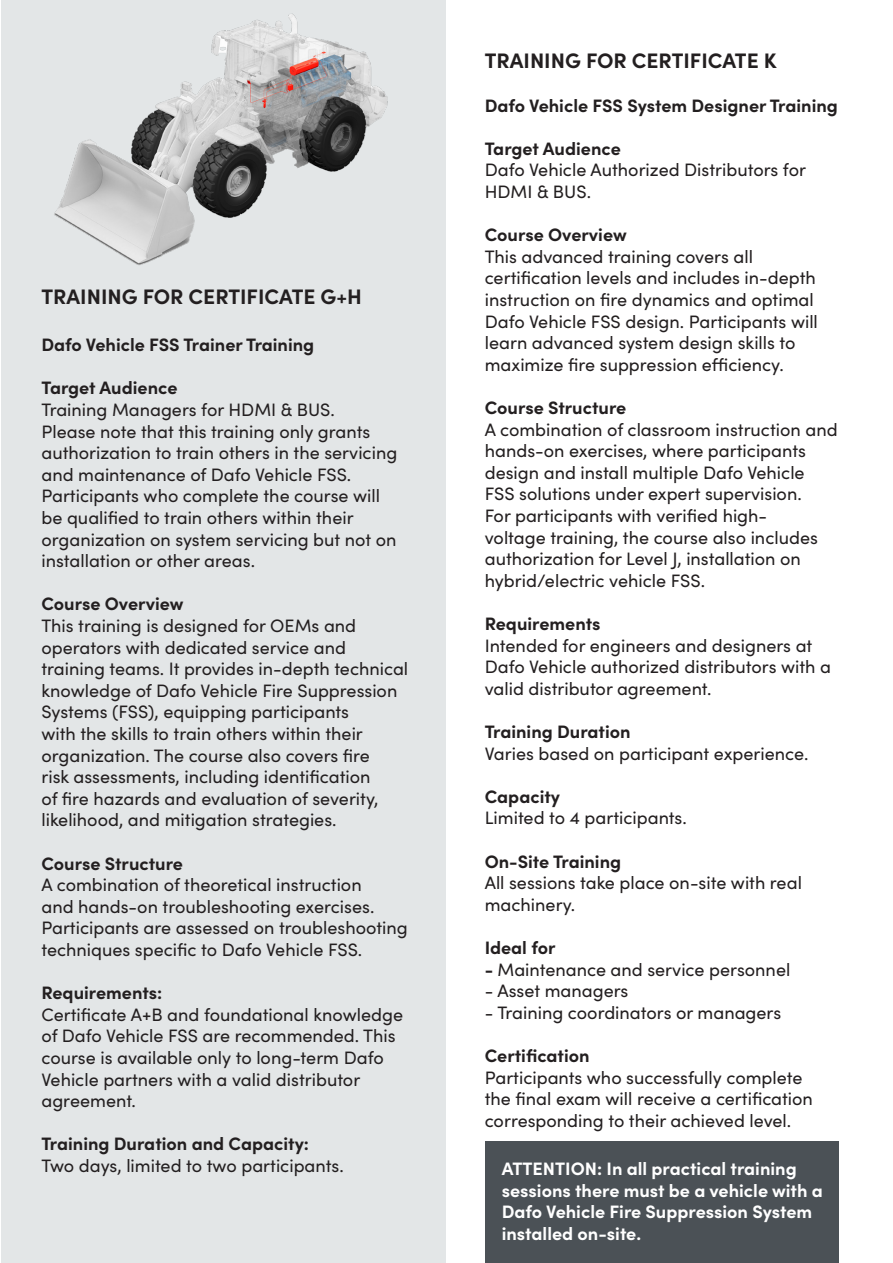
<style>
.page{position:relative;width:893px;height:1263px;background:#fff}
.page>*{position:absolute;margin:0;border:0;box-sizing:border-box;transform-origin:0 0}
.t1{font:700 21px "Sofia Pro";color:#231f20}
.t2{font:18px/21.6px "Sofia Pro";color:#231f20}
.t3{font:700 18px "Sofia Pro";color:#231f20}
.t4{font:700 18px/21.6px "Sofia Pro";color:#fff}
.s1{font-weight:700}
</style>
<div class="page">
<div style="left:1px;top:0;width:445px;height:1263px;background:#e3e6e7"></div>
<img style="left:54px;top:13px;width:334px;height:252px">
<div style="left:485px;top:1141px;width:354px;height:122px;background:#4b5156"></div>
<p class="t1" style="left:41px;top:281px;width:322px">TRAINING FOR CERTIFICATE G+H</p>
<p class="t3" style="left:41px;top:331px;width:274px">Dafo Vehicle FSS Trainer Training</p>
<p class="t2" style="left:41px;top:376px;width:295px"><span class="s1">Target Audience<br></span>Training Managers for HDMI &amp; BUS.</p>
<p class="t2" style="left:41px;top:419px;width:357px">Please note that this training only grants authorization to train others in the servicing and maintenance of Dafo Vehicle FSS.<br>Participants who complete the course will be qualified to train others within their organization on system servicing but not on installation or other areas.</p>
<p class="t2" style="left:41px;top:592px;width:368px"><span class="s1">Course Overview<br></span>This training is designed for OEMs and operators with dedicated service and training teams. It provides in-depth technical knowledge of Dafo Vehicle Fire Suppression Systems (FSS), equipping participants<br>with the skills to train others within their organization. The course also covers fire<br>risk assessments, including identification<br>of fire hazards and evaluation of severity, likelihood, and mitigation strategies.</p>
<p class="t2" style="left:41px;top:851px;width:368px"><span class="s1">Course Structure<br></span>A combination of theoretical instruction<br>and hands-on troubleshooting exercises.<br>Participants are assessed on troubleshooting techniques specific to Dafo Vehicle FSS.</p>
<p class="t3" style="left:41px;top:979px;width:122px">Requirements:</p>
<p class="t2" style="left:41px;top:1003px;width:363px">Certificate A+B and foundational knowledge of Dafo Vehicle FSS are recommended. This course is available only to long-term Dafo Vehicle partners with a valid distributor agreement.</p>
<p class="t3" style="left:41px;top:1130px;width:269px">Training Duration and Capacity:</p>
<p class="t2" style="left:41px;top:1154px;width:304px">Two days, limited to two participants.</p>
<p class="t1" style="left:485px;top:45px;width:293px">TRAINING FOR CERTIFICATE K</p>
<p class="t3" style="left:485px;top:91px;width:355px">Dafo Vehicle FSS System Designer Training</p>
<p class="t2" style="left:485px;top:137px;width:323px"><span class="s1">Target Audience<br></span>Dafo Vehicle Authorized Distributors for<br>HDMI &amp; BUS.</p>
<p class="t2" style="left:485px;top:223px;width:335px"><span class="s1">Course Overview<br></span>This advanced training covers all certification levels and includes in-depth instruction on fire dynamics and optimal Dafo Vehicle FSS design. Participants will learn advanced system design skills to maximize fire suppression efficiency.</p>
<p class="t2" style="left:485px;top:396px;width:354px"><span class="s1">Course Structure<br></span>A combination of classroom instruction and hands-on exercises, where participants design and install multiple Dafo Vehicle FSS solutions under expert supervision.<br>For participants with verified high-<br>voltage training, the course also includes authorization for Level J, installation on hybrid/electric vehicle FSS.</p>
<p class="t2" style="left:485px;top:612px;width:348px"><span class="s1">Requirements<br></span>Intended for engineers and designers at<br>Dafo Vehicle authorized distributors with a valid distributor agreement.</p>
<p class="t2" style="left:485px;top:720px;width:325px"><span class="s1">Training Duration<br></span>Varies based on participant experience.</p>
<p class="t2" style="left:485px;top:785px;width:204px"><span class="s1">Capacity<br></span>Limited to 4 participants.</p>
<p class="t2" style="left:485px;top:849px;width:319px"><span class="s1">On-Site Training<br></span>All sessions take place on-site with real machinery.</p>
<p class="t3" style="left:485px;top:934px;width:72px">Ideal for</p>
<p class="t2" style="left:485px;top:957px;width:307px"><span class="s1">-</span> Maintenance and service personnel</p>
<p class="t2" style="left:485px;top:979px;width:145px">- Asset managers</p>
<p class="t2" style="left:485px;top:1001px;width:298px">- Training coordinators or managers</p>
<p class="t2" style="left:485px;top:1044px;width:330px"><span class="s1">Certification<br></span>Participants who successfully complete the final exam will receive a certification corresponding to their achieved level.</p>
<p class="t4" style="left:502px;top:1156px;width:323px">ATTENTION: In all practical training sessions there must be a vehicle with a Dafo Vehicle Fire Suppression System installed on-site.</p>
</div>
